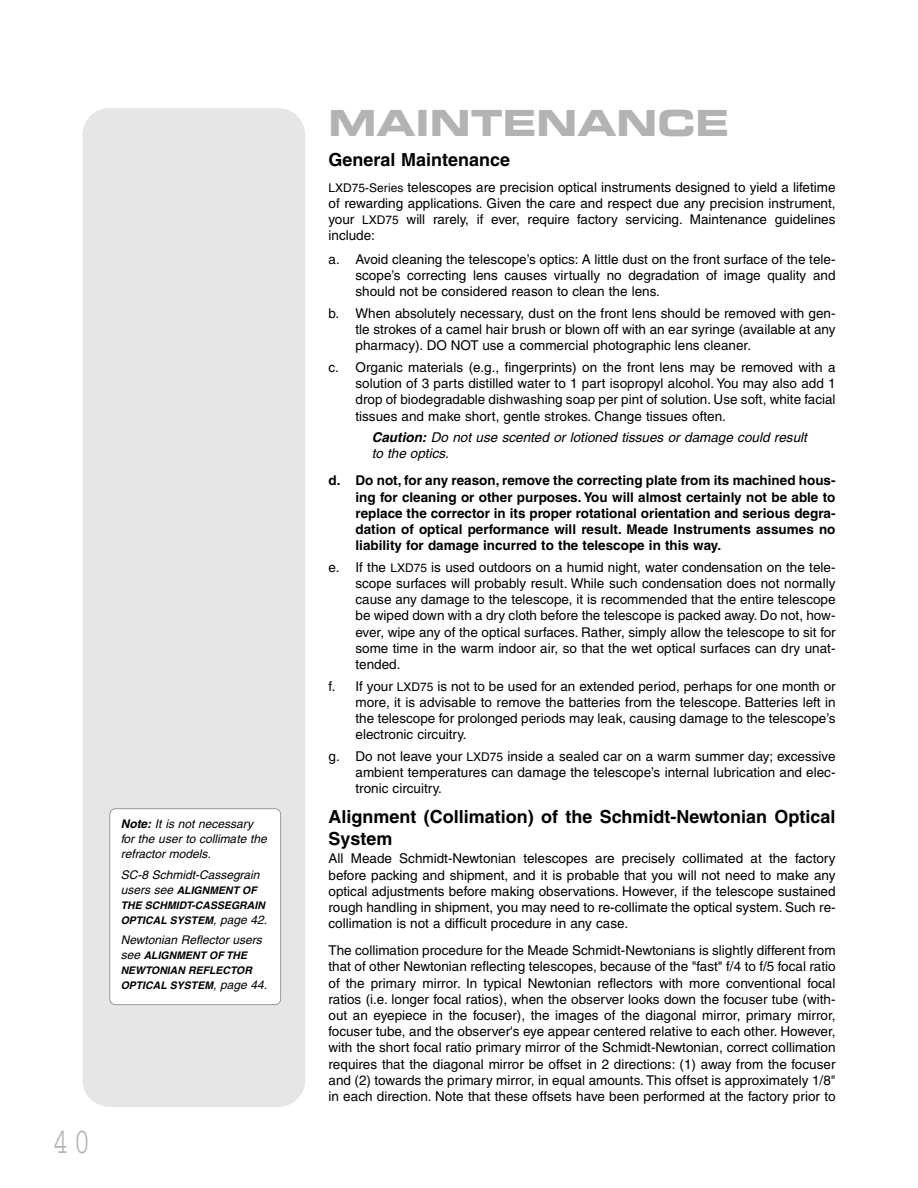
<style>
.page{position:relative;width:918px;height:1188px;background:#fff}
.page>*{position:absolute;margin:0;border:0;box-sizing:border-box;transform-origin:0 0}
.t1{font:36px "Eurostile Bold Extended Two";color:#b3b3b3}
.t2{font:36px "Courier";color:#b3b3b3;scale:.8 1}
.t3{font:700 18px/21.6px "Helvetica";color:#000}
.t4{font:13.5px/16.2px "Helvetica";color:#000;text-align:justify}
.t5{font:700 13.5px/16.2px "Helvetica";color:#000;text-align:justify}
.t6{font:italic 13.5px/16.2px "Helvetica";color:#000}
.t7{font:italic 12px/15px "Helvetica";color:#000}
.t8{font:italic 700 10.5px/15px "Helvetica";color:#000}
.s1{font-weight:700}
.s2{font-weight:400;font-size:12px}
.s3{font-size:12px}
</style>
<div class="page">
<div style="left:82px;top:108px;width:223px;height:999px;background:#e6e6e6;border-radius:27px"></div>
<div style="left:110px;top:809px;width:170px;height:195px;background:#fff;border-radius:5px"></div>
<div style="left:109px;top:808px;width:172px;height:197px;border:2px solid #808080;border-radius:6px"></div>
<p class="t7" style="left:121px;top:818px;width:148px"><span class="s1">Note:</span> It is not necessary for the user to collimate the refractor models.</p>
<p class="t7" style="left:121px;top:868px;width:140px">SC-8 Schmidt-Cassegrain</p>
<p class="t8" style="left:121px;top:883px;width:148px"><span class="s2">users see</span> ALIGNMENT OF<br>THE SCHMIDT-CASSEGRAIN<br>OPTICAL SYSTEM<span class="s2">, page 42.</span></p>
<p class="t7" style="left:121px;top:933px;width:143px">Newtonian Reflector users</p>
<p class="t8" style="left:121px;top:949px;width:148px"><span class="s2">see</span> ALIGNMENT OF THE<br>NEWTONIAN REFLECTOR<br>OPTICAL SYSTEM<span class="s2">, page 44.</span></p>
<h1 class="t2" style="left:52px;top:1130px;width:49px">40</h1>
<h1 class="t1" style="left:328px;top:109px;width:402px">MAINTENANCE</h1>
<h2 class="t3" style="left:328px;top:150px;width:183px">General Maintenance</h2>
<p class="t4" style="left:328px;top:180px;width:509px"><span class="s3">LXD75-Series</span> telescopes are precision optical instruments designed to yield a lifetime of rewarding applications. Given the care and respect due any precision instrument, your <span class="s3">LXD75</span> will rarely, if ever, require factory servicing. Maintenance guidelines include:</p>
<p class="t4" style="left:355px;top:252px;width:482px;text-indent:-27px">a. Avoid cleaning the telescope’s optics: A little dust on the front surface of the tele&shy;scope’s correcting lens causes virtually no degradation of image quality and should not be considered reason to clean the lens.</p>
<p class="t4" style="left:355px;top:306px;width:482px;text-indent:-27px">b. When absolutely necessary, dust on the front lens should be removed with gen&shy;tle strokes of a camel hair brush or blown off with an ear syringe (available at any pharmacy). DO NOT use a commercial photographic lens cleaner.</p>
<p class="t4" style="left:355px;top:360px;width:482px;text-indent:-27px">c. Organic materials (e.g., fingerprints) on the front lens may be removed with a solution of 3 parts distilled water to 1 part isopropyl alcohol. You may also add 1 drop of biodegradable dishwashing soap per pint of solution. Use soft, white facial tissues and make short, gentle strokes. Change tissues often.</p>
<p class="t6" style="left:372px;top:430px;width:437px"><span class="s1">Caution:</span> Do not use scented or lotioned tissues or damage could result to the optics.</p>
<p class="t5" style="left:355px;top:474px;width:482px;text-indent:-27px">d. Do not, for any reason, remove the correcting plate from its machined hous&shy;ing for cleaning or other purposes. You will almost certainly not be able to replace the corrector in its proper rotational orientation and serious degra&shy;dation of optical performance will result. Meade Instruments assumes no liability for damage incurred to the telescope in this way.</p>
<p class="t4" style="left:356px;top:560px;width:482px;text-indent:-27px">e. If the <span class="s3">LXD75</span> is used outdoors on a humid night, water condensation on the tele&shy;scope surfaces will probably result. While such condensation does not normally cause any damage to the telescope, it is recommended that the entire telescope be wiped down with a dry cloth before the telescope is packed away. Do not, how&shy;ever, wipe any of the optical surfaces. Rather, simply allow the telescope to sit for some time in the warm indoor air, so that the wet optical surfaces can dry unat&shy;tended.</p>
<p class="t4" style="left:355px;top:679px;width:482px;text-indent:-27px">f. If your <span class="s3">LXD75</span> is not to be used for an extended period, perhaps for one month or more, it is advisable to remove the batteries from the telescope. Batteries left in the telescope for prolonged periods may leak, causing damage to the telescope’s electronic circuitry.</p>
<p class="t4" style="left:356px;top:749px;width:482px;text-indent:-27px">g. Do not leave your <span class="s3">LXD75</span> inside a sealed car on a warm summer day; excessive ambient temperatures can damage the telescope’s internal lubrication and elec&shy;tronic circuitry.</p>
<h2 class="t3" style="left:328px;top:808px;width:509px">Alignment (Collimation) of the Schmidt-Newtonian Optical<br>System</h2>
<p class="t4" style="left:328px;top:852px;width:509px">All Meade Schmidt-Newtonian telescopes are precisely collimated at the factory before packing and shipment, and it is probable that you will not need to make any optical adjustments before making observations. However, if the telescope sustained rough handling in shipment, you may need to re-collimate the optical system. Such re&shy;collimation is not a difficult procedure in any case.</p>
<p class="t4" style="left:328px;top:943px;width:509px">The collimation procedure for the Meade Schmidt-Newtonians is slightly different from that of other Newtonian reflecting telescopes, because of the "fast" f/4 to f/5 focal ratio of the primary mirror. In typical Newtonian reflectors with more conventional focal ratios (i.e. longer focal ratios), when the observer looks down the focuser tube (with&shy;out an eyepiece in the focuser), the images of the diagonal mirror, primary mirror, focuser tube, and the observer's eye appear centered relative to each other. However, with the short focal ratio primary mirror of the Schmidt-Newtonian, correct collimation requires that the diagonal mirror be offset in 2 directions: (1) away from the focuser and (2) towards the primary mirror, in equal amounts. This offset is approximately 1/8" in each direction. Note that these offsets have been performed at the factory prior to</p>
</div>
